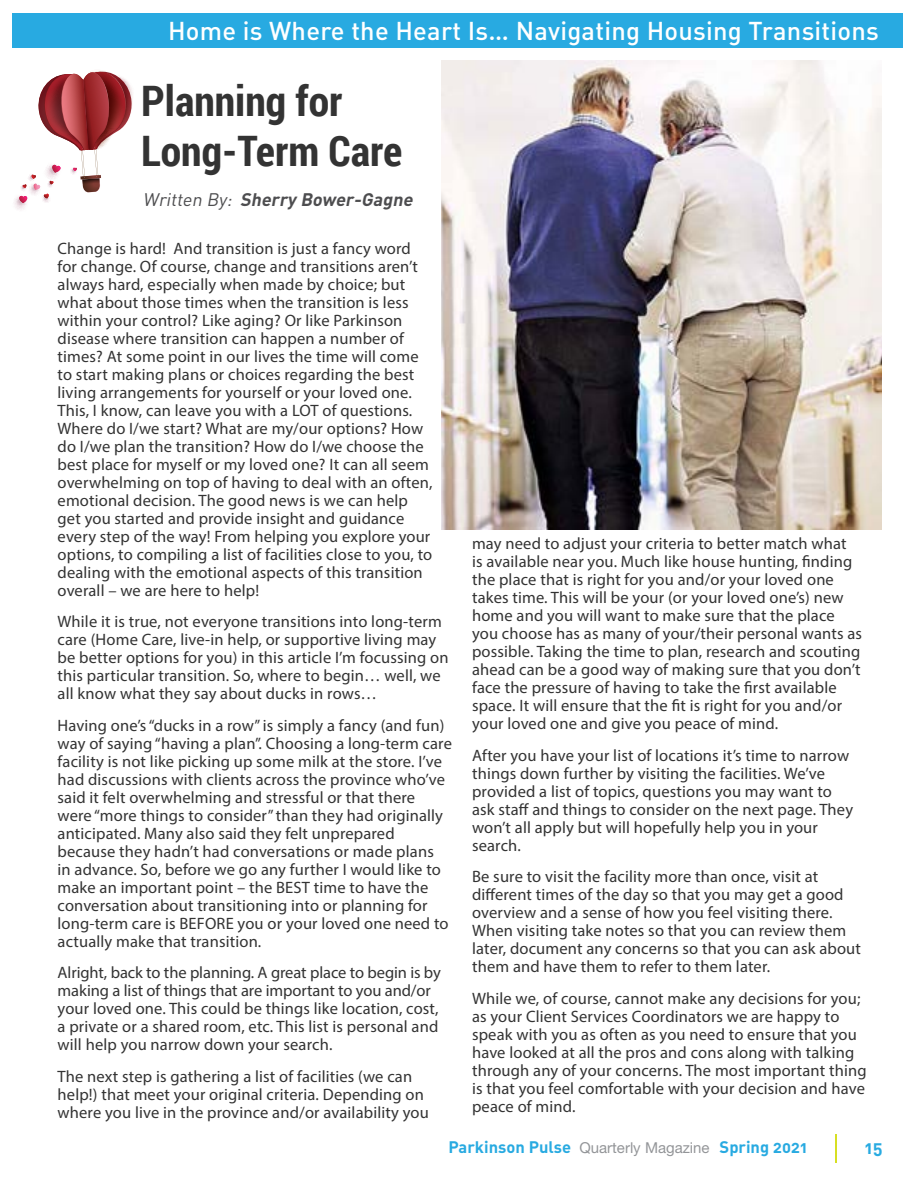
<style>
.page{position:relative;width:918px;height:1188px;background:#fff}
.page>*{position:absolute;margin:0;border:0;box-sizing:border-box;transform-origin:0 0}
.t1{font:700 42px/50.4px "Roboto Condensed";color:#333}
.t2{font:25.5px "DIN Medium Alternate";letter-spacing:.01em;color:#fff}
.t3{font:italic 700 18px "DIN";color:#4d4d4f}
.t4{font:18px "DIN Bold Alternate";color:#28aae1}
.t5{font:16.5px/18px "Myriad Pro";letter-spacing:.01em;color:#333}
.t6{font:16.5px "DIN Bold Alternate";color:#28aae1}
.s1{font-weight:400}
.s2{font-family:"Helvetica Neue";font-size:15px;color:#939598}
</style>
<div class="page">
<hr style="left:836px;top:1131px;width:1px;height:32px;background:#d7df23">
<div style="left:12px;top:14px;width:891px;height:34px;background:#28aae1"></div>
<img style="left:442px;top:61px;width:439px;height:469px">
<hr style="left:81px;top:147px;width:2px;height:30px;background:#603913">
<hr style="left:96px;top:145px;width:2px;height:31px;background:#603913">
<hr style="left:82px;top:149px;width:3px;height:28px;background:#603913">
<svg style="left:38px;top:71px;width:95px;height:80px"></svg>
<hr style="left:94px;top:148px;width:3px;height:28px;background:#603913">
<svg style="left:71px;top:167px;width:30px;height:26px"></svg>
<svg style="left:14px;top:164px;width:47px;height:45px"></svg>
<h2 class="t2" style="left:168px;top:15px;width:712px">Home is Where the Heart Is… Navigating Housing Transitions</h2>
<h1 class="t1" style="left:141px;top:74px;width:263px">Planning for<br>Long-Term Care</h1>
<p class="t3" style="left:143px;top:188px;width:275px"><span class="s1">Written By:</span> Sherry Bower-Gagne</p>
<p class="t5" style="left:58px;top:239px;width:377px">Change is hard! And transition is just a fancy word for change. Of course, change and transitions aren’t always hard, especially when made by choice; but what about those times when the transition is less within your control? Like aging? Or like Parkinson disease where transition can happen a number of times? At some point in our lives the time will come to start making plans or choices regarding the best living arrangements for yourself or your loved one.<br>This, I know, can leave you with a LOT of questions.<br>Where do I/we start? What are my/our options? How do I/we plan the transition? How do I/we choose the best place for myself or my loved one? It can all seem overwhelming on top of having to deal with an often, emotional decision. The good news is we can help get you started and provide insight and guidance every step of the way! From helping you explore your options, to compiling a list of facilities close to you, to dealing with the emotional aspects of this transition overall – we are here to help!</p>
<p class="t5" style="left:58px;top:612px;width:393px">While it is true, not everyone transitions into long-term care (Home Care, live-in help, or supportive living may be better options for you) in this article I’m focussing on this particular transition. So, where to begin… well, we all know what they say about ducks in rows…</p>
<p class="t5" style="left:58px;top:716px;width:396px">Having one’s “ducks in a row” is simply a fancy (and fun) way of saying “having a plan”. Choosing a long-term care facility is not like picking up some milk at the store. I’ve had discussions with clients across the province who’ve said it felt overwhelming and stressful or that there were “more things to consider” than they had originally anticipated. Many also said they felt unprepared because they hadn’t had conversations or made plans<br>in advance. So, before we go any further I would like to make an important point – the BEST time to have the conversation about transitioning into or planning for long-term care is BEFORE you or your loved one need to actually make that transition.</p>
<p class="t5" style="left:58px;top:963px;width:385px">Alright, back to the planning. A great place to begin is by making a list of things that are important to you and/or your loved one. This could be things like location, cost, a private or a shared room, etc. This list is personal and will help you narrow down your search.</p>
<p class="t5" style="left:58px;top:1067px;width:373px">The next step is gathering a list of facilities (we can help!) that meet your original criteria. Depending on where you live in the province and/or availability you</p>
<p class="t5" style="left:472px;top:534px;width:392px">may need to adjust your criteria to better match what<br>is available near you. Much like house hunting, finding the place that is right for you and/or your loved one takes time. This will be your (or your loved one’s) new home and you will want to make sure that the place you choose has as many of your/their personal wants as possible. Taking the time to plan, research and scouting ahead can be a good way of making sure that you don’t face the pressure of having to take the first available space. It will ensure that the fit is right for you and/or your loved one and give you peace of mind.</p>
<p class="t5" style="left:472px;top:746px;width:383px">After you have your list of locations it’s time to narrow things down further by visiting the facilities. We’ve provided a list of topics, questions you may want to ask staff and things to consider on the next page. They won’t all apply but will hopefully help you in your search.</p>
<p class="t5" style="left:472px;top:867px;width:390px">Be sure to visit the facility more than once, visit at different times of the day so that you may get a good overview and a sense of how you feel visiting there.<br>When visiting take notes so that you can review them later, document any concerns so that you can ask about them and have them to refer to them later.</p>
<p class="t5" style="left:472px;top:989px;width:396px">While we, of course, cannot make any decisions for you; as your Client Services Coordinators we are happy to speak with you as often as you need to ensure that you have looked at all the pros and cons along with talking through any of your concerns. The most important thing is that you feel comfortable with your decision and have peace of mind.</p>
<p class="t6" style="left:448px;top:1136px;width:360px">Parkinson Pulse <span class="s2">Quarterly Magazine</span> Spring 2021</p>
<p class="t4" style="left:865px;top:1135px;width:19px">15</p>
</div>
